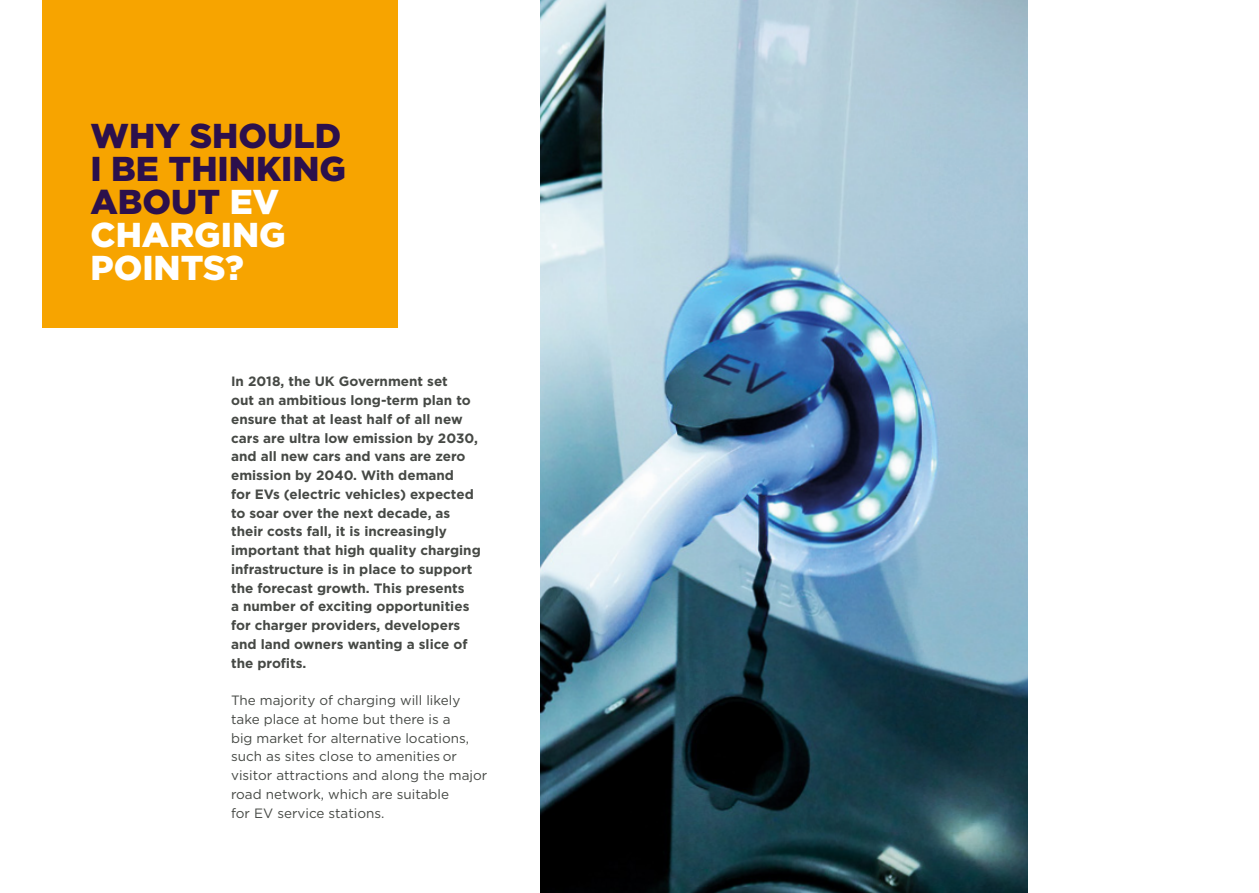
<style>
.page{position:relative;width:1259px;height:893px;background:#fff}
.page>*{position:absolute;margin:0;border:0;box-sizing:border-box;transform-origin:0 0}
.t1{font:900 34.5px/33px "Gotham";color:#2c104c}
.t2{font:700 13.5px/18.8px "Gotham";color:#464945}
.t3{font:13.5px/18.8px "Gotham";color:#464945}
.s1{color:#fff}
</style>
<div class="page">
<img style="left:540px;top:0;width:488px;height:893px">
<div style="left:43px;top:0;width:355px;height:328px;background:#f7a400"></div>
<h1 class="t1" style="left:90px;top:119px;width:257px">WHY SHOULD<br>I BE THINKING<br>ABOUT <span class="s1">EV<br>CHARGING<br>POINTS?</span></h1>
<p class="t2" style="left:231px;top:372px;width:251px">In 2018, the UK Government set<br>out an ambitious long-term plan to ensure that at least half of all new cars are ultra low emission by 2030, and all new cars and vans are zero emission by 2040. With demand<br>for EVs (electric vehicles) expected to soar over the next decade, as their costs fall, it is increasingly important that high quality charging infrastructure is in place to support the forecast growth. This presents<br>a number of exciting opportunities for charger providers, developers and land owners wanting a slice of the profits.</p>
<p class="t3" style="left:231px;top:691px;width:258px">The majority of charging will likely take place at home but there is a<br>big market for alternative locations, such as sites close to amenities or visitor attractions and along the major road network, which are suitable<br>for EV service stations.</p>
</div>
